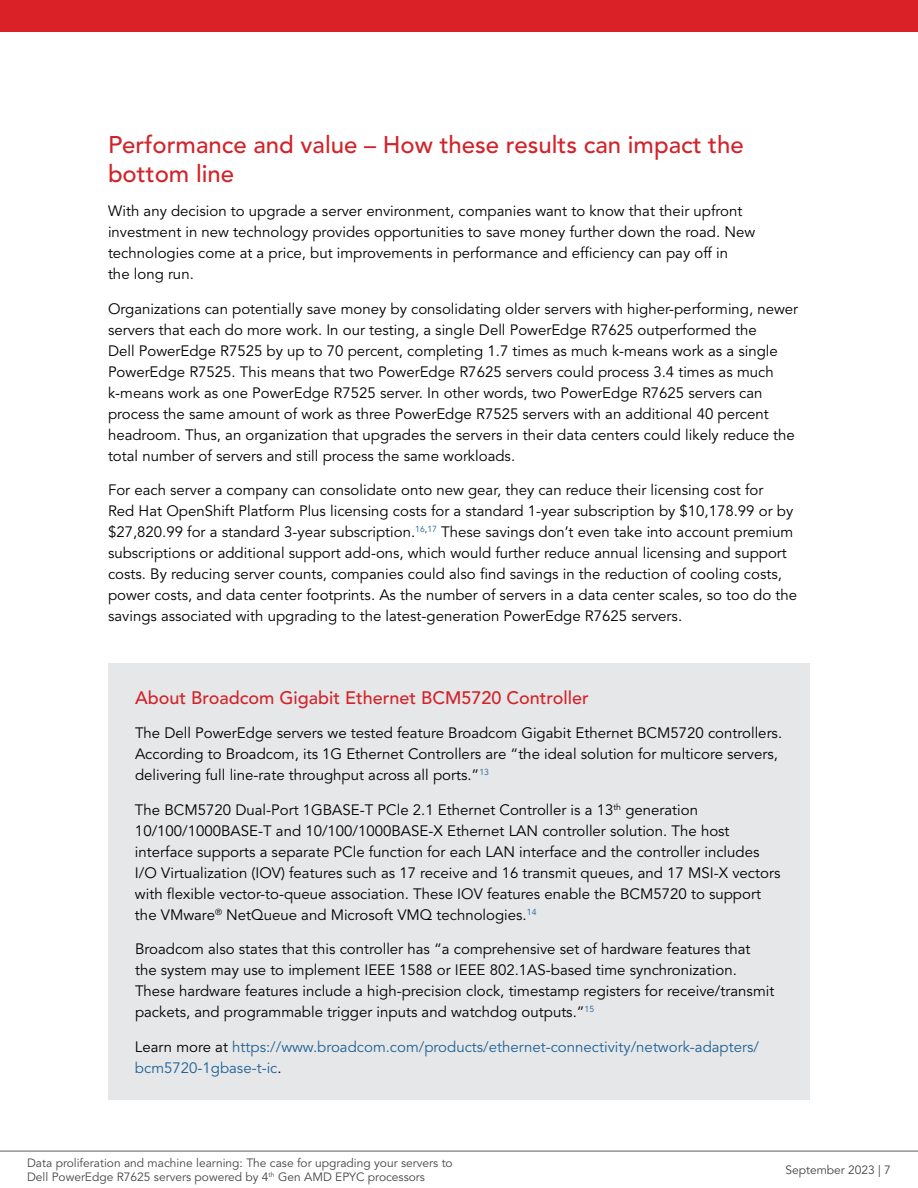
<style>
.page{position:relative;width:918px;height:1188px;background:#fff}
.page>*{position:absolute;margin:0;border:0;box-sizing:border-box;transform-origin:0 0}
.t1{font:500 24px/28.8px "Avenir LT Pro";color:#d2232a}
.t2{font:500 18px "Avenir LT Pro";color:#d2232a}
.t3{font:15px/21px "Avenir LT Pro";color:#000}
.t4{font:15px/21px "Avenir LT Pro";color:#1f6296}
.t5{font:12px/14.4px "Avenir LT Pro";color:#464547}
.s1{color:#000}
</style>
<div class="page">
<div style="left:108px;top:663px;width:702px;height:437px;background:#e6e7e8"></div>
<hr style="left:0;top:1151px;width:918px;height:1px;background:#616264">
<div style="left:0;top:0;width:918px;height:32px;background:#da2128"></div>
<h1 class="t1" style="left:108px;top:131px;width:637px">Performance and value – How these results can impact the bottom line</h1>
<p class="t3" style="left:108px;top:201px;width:649px">With any decision to upgrade a server environment, companies want to know that their upfront investment in new technology provides opportunities to save money further down the road. New technologies come at a price, but improvements in performance and efficiency can pay off in<br>the long run.</p>
<p class="t3" style="left:108px;top:299px;width:692px">Organizations can potentially save money by consolidating older servers with higher-performing, newer servers that each do more work. In our testing, a single Dell PowerEdge R7625 outperformed the<br>Dell PowerEdge R7525 by up to 70 percent, completing 1.7 times as much k-means work as a single PowerEdge R7525. This means that two PowerEdge R7625 servers could process 3.4 times as much k-means work as one PowerEdge R7525 server. In other words, two PowerEdge R7625 servers can process the same amount of work as three PowerEdge R7525 servers with an additional 40 percent headroom. Thus, an organization that upgrades the servers in their data centers could likely reduce the total number of servers and still process the same workloads.</p>
<p class="t3" style="left:108px;top:480px;width:691px">For each server a company can consolidate onto new gear, they can reduce their licensing cost for<br>Red Hat OpenShift Platform Plus licensing costs for a standard 1-year subscription by $10,178.99 or by $27,820.99 for a standard 3-year subscription.<sup>16</sup><sup>,</sup><sup>17</sup> These savings don’t even take into account premium subscriptions or additional support add-ons, which would further reduce annual licensing and support costs. By reducing server counts, companies could also find savings in the reduction of cooling costs, power costs, and data center footprints. As the number of servers in a data center scales, so too do the savings associated with upgrading to the latest-generation PowerEdge R7625 servers.</p>
<p class="t2" style="left:135px;top:687px;width:455px">About Broadcom Gigabit Ethernet BCM5720 Controller</p>
<p class="t3" style="left:135px;top:723px;width:649px">The Dell PowerEdge servers we tested feature Broadcom Gigabit Ethernet BCM5720 controllers.<br>According to Broadcom, its 1G Ethernet Controllers are “the ideal solution for multicore servers, delivering full line-rate throughput across all ports.”<sup>13</sup></p>
<p class="t3" style="left:135px;top:799px;width:647px">The BCM5720 Dual-Port 1GBASE-T PCle 2.1 Ethernet Controller is a 13<sup>th</sup> generation 10/100/1000BASE-T and 10/100/1000BASE-X Ethernet LAN controller solution. The host interface supports a separate PCle function for each LAN interface and the controller includes I/O Virtualization (IOV) features such as 17 receive and 16 transmit queues, and 17 MSI-X vectors with flexible vector-to-queue association. These IOV features enable the BCM5720 to support the VMware<sup>®</sup> NetQueue and Microsoft VMQ technologies.<sup>14</sup></p>
<p class="t3" style="left:135px;top:939px;width:641px">Broadcom also states that this controller has “a comprehensive set of hardware features that the system may use to implement IEEE 1588 or IEEE 802.1AS-based time synchronization.<br>These hardware features include a high-precision clock, timestamp registers for receive/transmit packets, and programmable trigger inputs and watchdog outputs.”<sup>15</sup></p>
<p class="t4" style="left:135px;top:1036px;width:626px"><span class="s1">Learn more at</span> https://www.broadcom.com/products/ethernet-connectivity/network-adapters/ bcm5720-1gbase-t-ic<span class="s1">.</span></p>
<p class="t5" style="left:27px;top:1156px;width:427px">Data proliferation and machine learning: The case for upgrading your servers to<br>Dell PowerEdge R7625 servers powered by 4<sup>th</sup> Gen AMD EPYC processors</p>
<p class="t5" style="left:785px;top:1163px;width:107px">September 2023 | 7</p>
</div>
